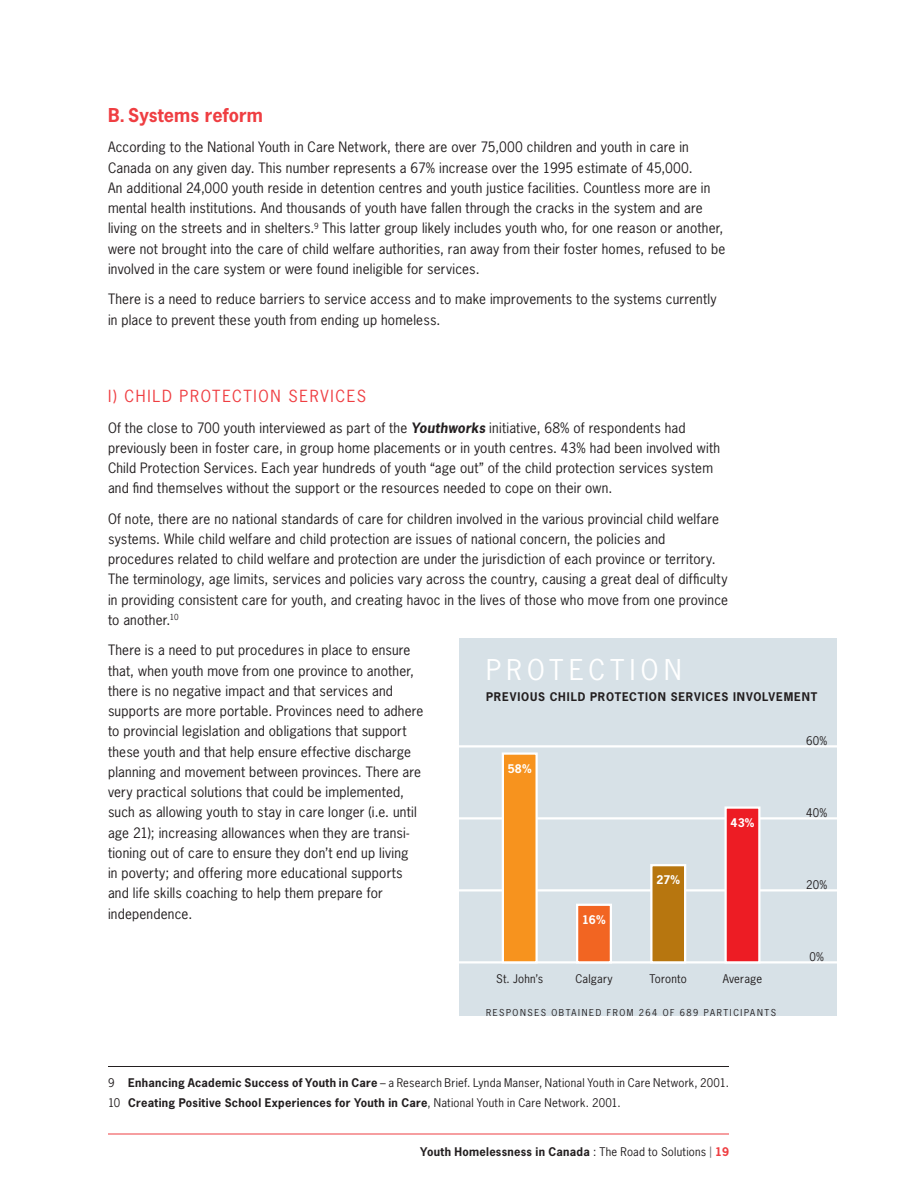
<style>
.page{position:relative;width:918px;height:1188px;background:#fff}
.page>*{position:absolute;margin:0;border:0;box-sizing:border-box;transform-origin:0 0}
.t1{font:27px "News Gothic Std";color:#fff}
.t2{font:700 18px "News Gothic Std";letter-spacing:.005em;color:#ef3e42}
.t3{font:15.75px "News Gothic Std";letter-spacing:.105em;color:#ef3e42}
.t4{font:13.5px/20.2px "News Gothic Std";letter-spacing:.015em;color:#231f20}
.t5{font:11.25px/20.2px "News Gothic Std";letter-spacing:.02em;color:#231f20}
.t6{font:700 11.25px "News Gothic Std";letter-spacing:.025em;color:#231f20}
.t7{font:700 11.25px "News Gothic Std";letter-spacing:.005em;color:#fff}
.t8{font:9px "News Gothic Std";letter-spacing:.175em;color:#231f20}
.s1{font-weight:700;font-style:italic}
.s2{font-weight:700}
.s3{font-weight:400}
.s4{font-weight:400;color:#737477}
.s5{color:#ef3e42}
</style>
<div class="page">
<hr style="left:108px;top:1134px;width:621px;height:1px;background:#ef3e42">
<hr style="left:108px;top:1066px;width:621px;height:1px;background:#231f20">
<div style="left:459px;top:638px;width:378px;height:378px;background:#d7e1e7"></div>
<hr style="left:459px;top:961px;width:378px;height:3px;background:#fff">
<hr style="left:459px;top:745px;width:378px;height:3px;background:#fff">
<hr style="left:459px;top:817px;width:378px;height:3px;background:#fff">
<hr style="left:459px;top:889px;width:378px;height:3px;background:#fff">
<div style="left:502px;top:752px;width:36px;height:212px;background:#f7931e;border:2px solid #fff"></div>
<div style="left:576px;top:904px;width:36px;height:60px;background:#f26522;border:2px solid #fff"></div>
<div style="left:650px;top:864px;width:36px;height:100px;background:#b7760f;border:2px solid #fff"></div>
<div style="left:724px;top:806px;width:36px;height:158px;background:#ed1c24;border:2px solid #fff"></div>
<h2 class="t2" style="left:108px;top:103px;width:156px">B. Systems reform</h2>
<p class="t4" style="left:108px;top:137px;width:619px">According to the National Youth in Care Network, there are over 75,000 children and youth in care in Canada on any given day. This number represents a 67% increase over the 1995 estimate of 45,000.<br>An additional 24,000 youth reside in detention centres and youth justice facilities. Countless more are in mental health institutions. And thousands of youth have fallen through the cracks in the system and are living on the streets and in shelters.<sup>9</sup> This latter group likely includes youth who, for one reason or another, were not brought into the care of child welfare authorities, ran away from their foster homes, refused to be involved in the care system or were found ineligible for services.</p>
<p class="t4" style="left:108px;top:289px;width:610px">There is a need to reduce barriers to service access and to make improvements to the systems currently in place to prevent these youth from ending up homeless.</p>
<p class="t3" style="left:108px;top:386px;width:38px">i) Child</p>
<p class="t3" style="left:180px;top:386px;width:22px">Protection</p>
<p class="t3" style="left:288px;top:386px;width:52px">Services</p>
<p class="t4" style="left:108px;top:417px;width:614px">Of the close to 700 youth interviewed as part of the <span class="s1">Youthworks</span> initiative, 68% of respondents had previously been in foster care, in group home placements or in youth centres. 43% had been involved with Child Protection Services. Each year hundreds of youth “age out” of the child protection services system and find themselves without the support or the resources needed to cope on their own.</p>
<p class="t4" style="left:108px;top:508px;width:622px">Of note, there are no national standards of care for children involved in the various provincial child welfare systems. While child welfare and child protection are issues of national concern, the policies and procedures related to child welfare and protection are under the jurisdiction of each province or territory.<br>The terminology, age limits, services and policies vary across the country, causing a great deal of difficulty in providing consistent care for youth, and creating havoc in the lives of those who move from one province to another.<sup>10</sup></p>
<p class="t4" style="left:108px;top:640px;width:317px">There is a need to put procedures in place to ensure that, when youth move from one province to another, there is no negative impact and that services and supports are more portable. Provinces need to adhere to provincial legislation and obligations that support these youth and that help ensure effective discharge planning and movement between provinces. There are very practical solutions that could be implemented, such as allowing youth to stay in care longer (i.e. until age 21); increasing allowances when they are transi&shy;tioning out of care to ensure they don’t end up living<br>in poverty; and offering more educational supports and life skills coaching to help them prepare for independence.</p>
<h1 class="t1" style="left:486px;top:652px;width:21px">protection</h1>
<p class="t6" style="left:486px;top:689px;width:9px">pre</p>
<p class="t6" style="left:510px;top:689px;width:16px">vious</p>
<p class="t6" style="left:550px;top:689px;width:8px">child</p>
<p class="t6" style="left:590px;top:689px;width:9px">protection</p>
<p class="t6" style="left:671px;top:689px;width:9px">ser</p>
<p class="t6" style="left:694px;top:689px;width:16px">vices</p>
<p class="t6" style="left:733px;top:689px;width:53px">involvement</p>
<p class="t5" style="left:806px;top:731px;width:23px">60%</p>
<p class="t7" style="left:508px;top:761px;width:25px">58%</p>
<p class="t5" style="left:806px;top:803px;width:23px">40%</p>
<p class="t7" style="left:730px;top:815px;width:25px">43%</p>
<p class="t7" style="left:656px;top:873px;width:25px">27%</p>
<p class="t5" style="left:806px;top:875px;width:23px">20%</p>
<p class="t7" style="left:582px;top:912px;width:25px">16%</p>
<p class="t5" style="left:496px;top:968px;width:49px">St. John’s</p>
<p class="t5" style="left:575px;top:968px;width:39px">Calgary</p>
<p class="t5" style="left:650px;top:968px;width:39px">Toronto</p>
<p class="t5" style="left:723px;top:968px;width:41px">Average</p>
<p class="t8" style="left:486px;top:1007px;width:117px">Responses obtai nedfr</p>
<p class="t8" style="left:619px;top:1007px;width:104px">om 264 of 689particip</p>
<p class="t8" style="left:750px;top:1007px;width:27px">ant s</p>
<p class="t5" style="left:108px;top:1072px;width:622px">9 <span class="s2">Enhancing Academic Success of Youth in Care</span> – a Research Brief. Lynda Manser, National Youth in Care Network, 2001.<br>10 <span class="s2">Creating Positive School Experiences for Youth in Care</span>, National Youth in Care Network. 2001.</p>
<p class="t6" style="left:420px;top:1145px;width:310px">Youth Homelessness in Canada <span class="s3">: The Road to Solutions</span> <span class="s4">|</span> <span class="s5">19</span></p>
<p class="t5" style="left:809px;top:947px;width:16px">0%</p>
</div>
